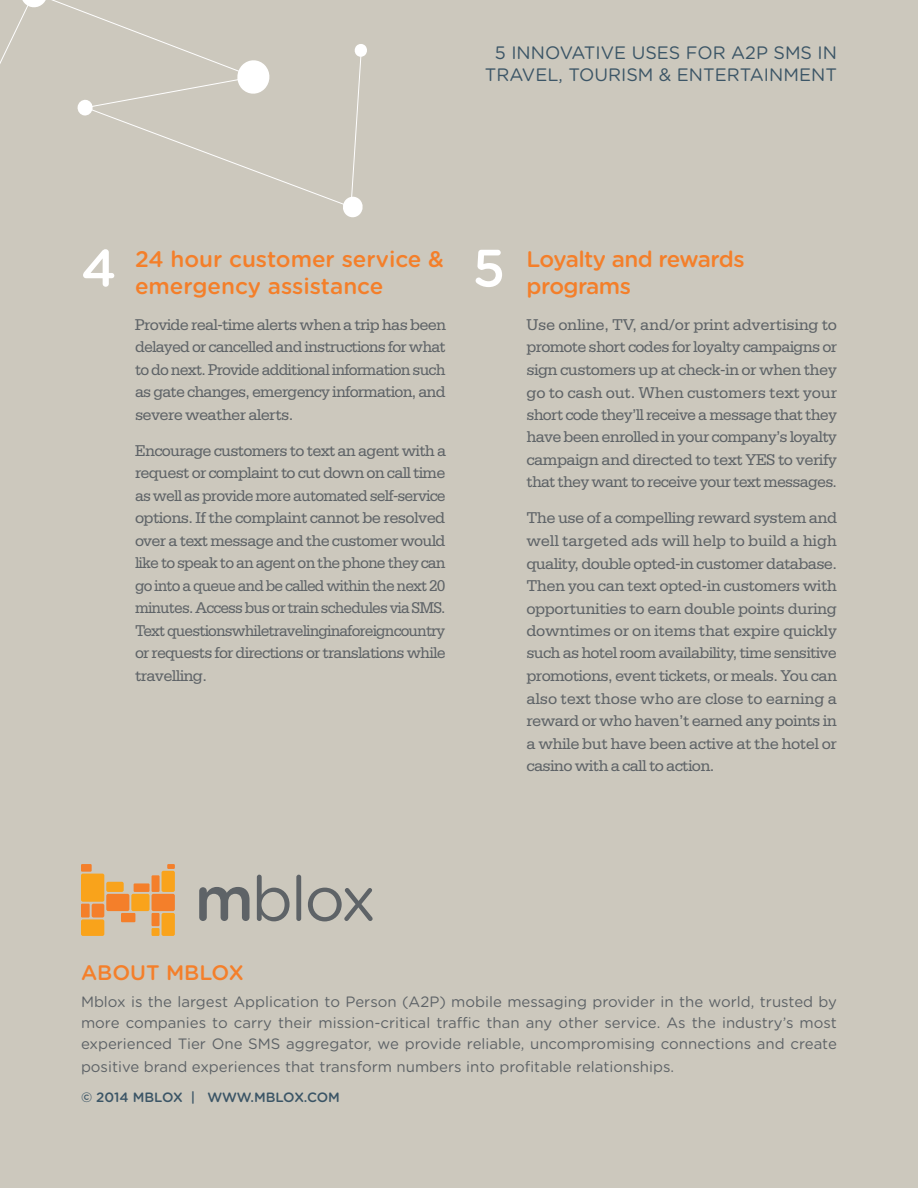
<style>
.page{position:relative;width:918px;height:1188px;background:#ccc8bd}
.page>*{position:absolute;margin:0;border:0;box-sizing:border-box;transform-origin:0 0}
.t1{font:500 52.5px "Gotham Rounded";color:#fff}
.t2{font:500 22.5px/27px "Gotham Rounded";letter-spacing:-.01em;color:#f47f2a}
.t3{font:500 21px "Gotham Rounded";color:#f47f2a}
.t4{font:18px/21.6px "Gotham Rounded";color:#3b5566;text-align:center}
.t5{font:16.5px/22.5px "Serifa Std";letter-spacing:-.045em;color:#5e6367;text-align:justify}
.t6{font:15px/21px "Gotham Rounded";color:#5e6367;text-align:justify}
.t7{font:500 13.5px "Gotham Rounded";letter-spacing:-.005em;color:#3b5566}
</style>
<div class="page">
<svg style="left:343px;top:204px;width:20px;height:14px"></svg>
<svg style="left:362px;top:44px;width:5px;height:13px"></svg>
<svg style="left:0;top:0;width:362px;height:208px"></svg>
<svg style="left:77px;top:99px;width:16px;height:17px"></svg>
<div style="left:92px;top:904px;width:12px;height:14px;background:#f47f2a;border-radius:2px"></div>
<div style="left:106px;top:894px;width:23px;height:17px;background:#f47f2a;border-radius:2px"></div>
<div style="left:152px;top:894px;width:23px;height:17px;background:#f47f2a;border-radius:2px"></div>
<div style="left:167px;top:864px;width:8px;height:5px;background:#f47f2a"></div>
<div style="left:81px;top:864px;width:11px;height:8px;background:#f47f2a"></div>
<div style="left:81px;top:904px;width:9px;height:14px;background:#f47f2a"></div>
<div style="left:121px;top:913px;width:14px;height:9px;background:#f47f2a"></div>
<div style="left:134px;top:883px;width:16px;height:9px;background:#f47f2a"></div>
<div style="left:152px;top:875px;width:8px;height:17px;background:#f47f2a"></div>
<div style="left:152px;top:913px;width:8px;height:13px;background:#f47f2a"></div>
<div style="left:81px;top:874px;width:23px;height:28px;background:#f9a31b;border-radius:2px"></div>
<div style="left:81px;top:919px;width:23px;height:17px;background:#f9a31b;border-radius:2px"></div>
<div style="left:106px;top:882px;width:18px;height:10px;background:#f9a31b;border-radius:2px"></div>
<div style="left:131px;top:894px;width:19px;height:17px;background:#f9a31b;border-radius:2px"></div>
<div style="left:162px;top:871px;width:13px;height:21px;background:#f9a31b;border-radius:2px"></div>
<div style="left:162px;top:913px;width:13px;height:23px;background:#f9a31b;border-radius:2px"></div>
<div style="left:152px;top:928px;width:8px;height:8px;background:#f9a31b"></div>
<svg style="left:199px;top:887px;width:51px;height:34px"></svg>
<svg style="left:257px;top:875px;width:33px;height:46px"></svg>
<div style="left:296px;top:875px;width:5px;height:46px;background:#5e6367;border-radius:2px"></div>
<svg style="left:308px;top:888px;width:65px;height:33px"></svg>
<p class="t4" style="left:485px;top:41px;width:354px">5 INNOVATIVE USES FOR A2P SMS IN<br>TRAVEL, TOURISM &amp; ENTERTAINMENT</p>
<h1 class="t1" style="left:81px;top:230px;width:37px">4</h1>
<h2 class="t2" style="left:135px;top:245px;width:310px">24 hour customer service &amp; emergency assistance</h2>
<p class="t5" style="left:135px;top:314px;width:313px">Provide real-time alerts when a trip has been delayed or cancelled and instructions for what to do next. Provide additional information such as gate changes, emergency information, and severe weather alerts.</p>
<p class="t5" style="left:135px;top:440px;width:313px">Encourage customers to text an agent with a request or complaint to cut down on call time as well as provide more automated self-service options. If the complaint cannot be resolved over a text message and the customer would like to speak to an agent on the phone they can go into a queue and be called within the next 20 minutes. Access bus or train schedules via SMS.<br>Text questionswhiletravelinginaforeigncountry or requests for directions or translations while travelling.</p>
<h1 class="t1" style="left:472px;top:230px;width:34px">5</h1>
<h2 class="t2" style="left:526px;top:245px;width:220px">Loyalty and rewards programs</h2>
<p class="t5" style="left:526px;top:314px;width:312px">Use online, TV, and/or print advertising to promote short codes for loyalty campaigns or sign customers up at check-in or when they go to cash out. When customers text your short code they’ll receive a message that they have been enrolled in your company’s loyalty campaign and directed to text YES to verify that they want to receive your text messages.</p>
<p class="t5" style="left:526px;top:507px;width:312px">The use of a compelling reward system and well targeted ads will help to build a high quality, double opted-in customer database.<br>Then you can text opted-in customers with opportunities to earn double points during downtimes or on items that expire quickly such as hotel room availability, time sensitive promotions, event tickets, or meals. You can also text those who are close to earning a reward or who haven’t earned any points in a while but have been active at the hotel or casino with a call to action.</p>
<p class="t3" style="left:81px;top:957px;width:164px">ABOUT MBLOX</p>
<p class="t6" style="left:81px;top:991px;width:758px">Mblox is the largest Application to Person (A2P) mobile messaging provider in the world, trusted by more companies to carry their mission-critical traffic than any other service. As the industry’s most experienced Tier One SMS aggregator, we provide reliable, uncompromising connections and create</p>
<p class="t6" style="left:81px;top:1055px;width:595px">positive brand experiences that transform numbers into profitable relationships.</p>
<p class="t7" style="left:81px;top:1088px;width:260px">© 2014 MBLOX | WWW.MBLOX.COM</p>
</div>
